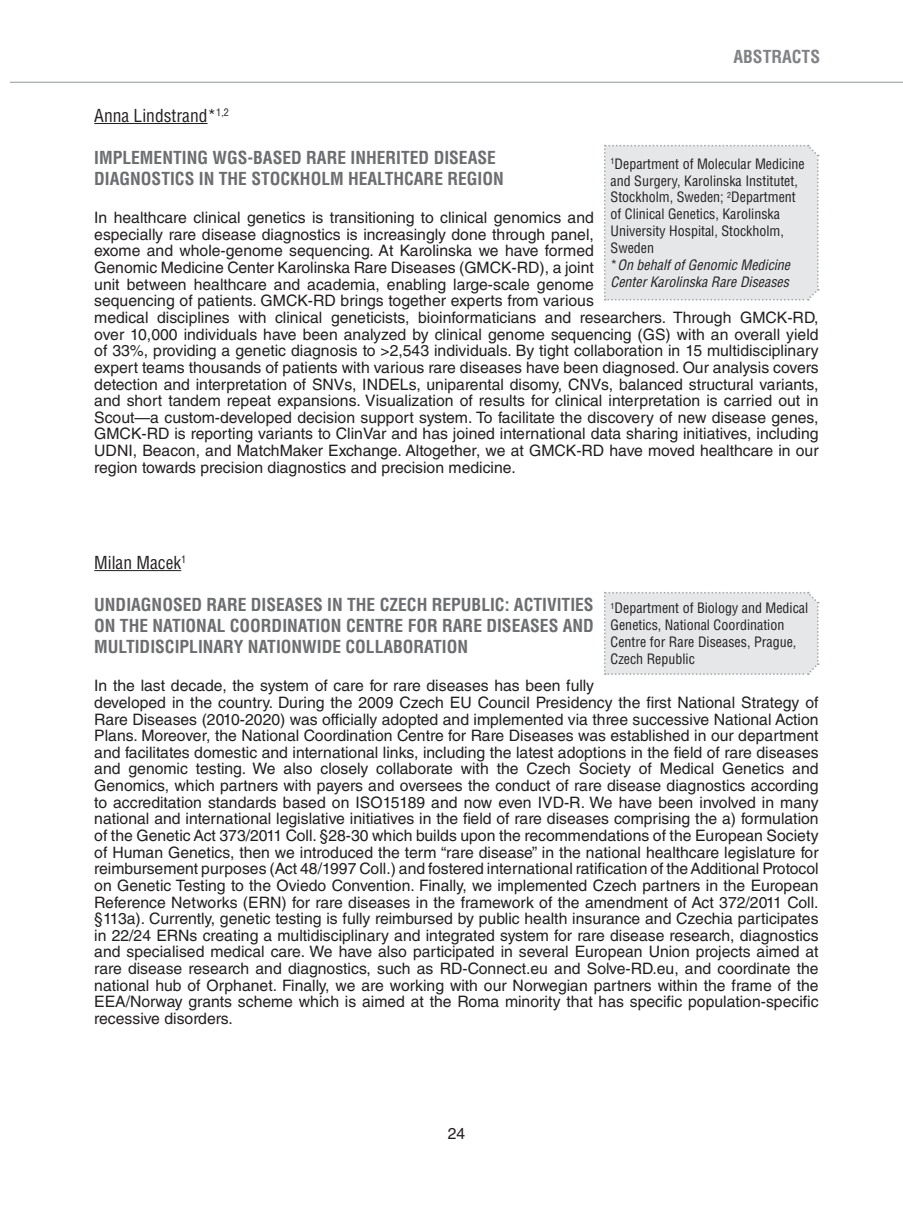
<style>
.page{position:relative;width:903px;height:1211px;background:#fff}
.page>*{position:absolute;margin:0;border:0;box-sizing:border-box;transform-origin:0 0}
.S2{font:700 condensed 17.5px/21px "Helvetica LT Std";color:#6c6d70}
.S1{font:condensed 17.5px "Helvetica LT Std";color:#231f20}
.t1{font:700 condensed 17.5px "Helvetica LT Std";color:#808285}
.t2{font:15.75px/16.6px "Helvetica LT Std";color:#231f20}
.t3{font:condensed 14px/16.8px "Helvetica LT Std";color:#231f20}
.t4{font:italic condensed 14px/16.8px "Helvetica LT Std";color:#231f20}
.s1{font-style:normal}
</style>
<div class="page">
<hr style="left:10px;top:82px;width:893px;height:1px;background:#a8a9ad">
<hr style="left:94px;top:123px;width:113px;height:1px;background:#231f20">
<hr style="left:94px;top:570px;width:87px;height:1px;background:#231f20">
<div style="left:604px;top:144px;width:215px;height:156px;background:#e6e7e9"></div>
<div style="left:604px;top:591px;width:215px;height:84px;background:#e6e7e9"></div>
<p class="t1" style="left:733px;top:46px;width:88px">ABSTRACTS</p>
<p class="S1" style="left:94px;top:104px;width:136px">Anna Lindstrand*<sup>1,2</sup></p>
<p class="S2" style="left:94px;top:147px;width:411px">IMPLEMENTING WGS-BASED RARE INHERITED DISEASE<br>DIAGNOSTICS IN THE STOCKHOLM HEALTHCARE REGION</p>
<p class="t2" style="left:94px;top:209px;width:726px">In healthcare clinical genetics is transitioning to clinical genomics and<br>especially rare disease diagnostics is increasingly done through panel,<br>exome and whole-genome sequencing. At Karolinska we have formed<br>Genomic Medicine Center Karolinska Rare Diseases (GMCK-RD), a joint<br>unit between healthcare and academia, enabling large-scale genome<br>sequencing of patients. GMCK-RD brings together experts from various<br>medical disciplines with clinical geneticists, bioinformaticians and researchers. Through GMCK-RD, over 10,000 individuals have been analyzed by clinical genome sequencing (GS) with an overall yield of 33%, providing a genetic diagnosis to &gt;2,543 individuals. By tight collaboration in 15 multidisciplinary expert teams thousands of patients with various rare diseases have been diagnosed. Our analysis covers detection and interpretation of SNVs, INDELs, uniparental disomy, CNVs, balanced structural variants, and short tandem repeat expansions. Visualization of results for clinical interpretation is carried out in Scout—a custom-developed decision support system. To facilitate the discovery of new disease genes, GMCK-RD is reporting variants to ClinVar and has joined international data sharing initiatives, including UDNI, Beacon, and MatchMaker Exchange. Altogether, we at GMCK-RD have moved healthcare in our region towards precision diagnostics and precision medicine.</p>
<p class="t3" style="left:610px;top:155px;width:196px"><sup>1</sup>Department of Molecular Medicine and Surgery, Karolinska Institutet,<br>Stockholm, Sweden; <sup>2</sup>Department of Clinical Genetics, Karolinska<br>University Hospital, Stockholm,<br>Sweden</p>
<p class="t4" style="left:610px;top:256px;width:181px"><span class="s1">*</span>On behalf of Genomic Medicine<br>Center Karolinska Rare Diseases</p>
<p class="S1" style="left:94px;top:551px;width:94px">Milan Macek<sup>1</sup></p>
<p class="S2" style="left:94px;top:594px;width:501px;text-align:justify">UNDIAGNOSED RARE DISEASES IN THE CZECH REPUBLIC: ACTIVITIES ON THE NATIONAL COORDINATION CENTRE FOR RARE DISEASES AND MULTIDISCIPLINARY NATIONWIDE COLLABORATION</p>
<p class="t2" style="left:94px;top:677px;width:726px">In the last decade, the system of care for rare diseases has been fully<br>developed in the country. During the 2009 Czech EU Council Presidency the first National Strategy of Rare Diseases (2010-2020) was officially adopted and implemented via three successive National Action Plans. Moreover, the National Coordination Centre for Rare Diseases was established in our department and facilitates domestic and international links, including the latest adoptions in the field of rare diseases and genomic testing. We also closely collaborate with the Czech Society of Medical Genetics and Genomics, which partners with payers and oversees the conduct of rare disease diagnostics according to accreditation standards based on ISO15189 and now even IVD-R. We have been involved in many national and international legislative initiatives in the field of rare diseases comprising the a) formulation of the Genetic Act 373/2011 Coll. §28-30 which builds upon the recommendations of the European Society of Human Genetics, then we introduced the term “rare disease” in the national healthcare legislature for reimbursement purposes (Act 48/1997 Coll.) and fostered international ratification of the Additional Protocol on Genetic Testing to the Oviedo Convention. Finally, we implemented Czech partners in the European Reference Networks (ERN) for rare diseases in the framework of the amendment of Act 372/2011 Coll. §113a). Currently, genetic testing is fully reimbursed by public health insurance and Czechia participates in 22/24 ERNs creating a multidisciplinary and integrated system for rare disease research, diagnostics and specialised medical care. We have also participated in several European Union projects aimed at rare disease research and diagnostics, such as RD-Connect.eu and Solve-RD.eu, and coordinate the national hub of Orphanet. Finally, we are working with our Norwegian partners within the frame of the EEA/Norway grants scheme which is aimed at the Roma minority that has specific population-specific recessive disorders.</p>
<p class="t3" style="left:610px;top:599px;width:199px"><sup>1</sup>Department of Biology and Medical<br>Genetics, National Coordination<br>Centre for Rare Diseases, Prague,<br>Czech Republic</p>
<p class="t2" style="left:448px;top:1124px;width:19px">24</p>
</div>
